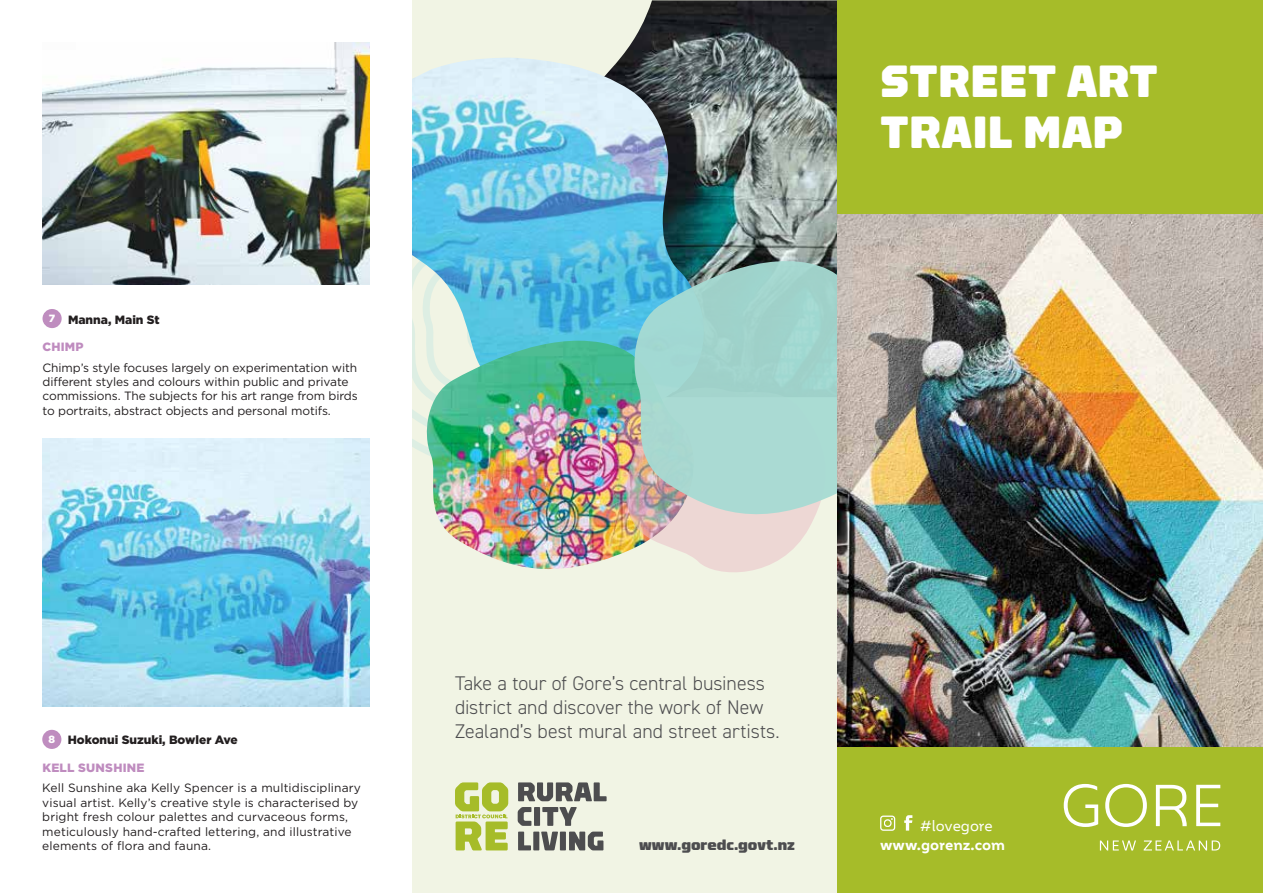
<style>
.page{position:relative;width:1263px;height:893px;background:#fff}
.page>*{position:absolute;margin:0;border:0;box-sizing:border-box;transform-origin:0 0}
.t1{font:900 45px/51px "Torque";color:#fff}
.t2{font:300 19.8px/24px "DIN2014";color:#4d4d4f}
.t3{font:900 15px "Torque";color:#4d4d4f}
.t4{font:600 14.25px "Mohr Alt";color:#fff}
.t5{font:14.25px "Mohr Alt";color:#fff}
.t6{font:12px/14.4px "Gotham Pro";letter-spacing:.01em;color:#231f20}
.t7{font:12px/14.4px "Gotham Pro";letter-spacing:-.01em;color:#231f20}
.t8{font:900 12px "Gotham Pro";color:#231f20}
.t9{font:900 12px "Gotham Pro";letter-spacing:.02em;color:#bf8cbf}
.s1{font-size:10.5px;color:#fff}
</style>
<div class="page">
<div style="left:412px;top:0;width:426px;height:893px;background:#f1f4e4"></div>
<img style="left:620px;top:0;width:218px;height:260px">
<img style="left:412px;top:58px;width:295px;height:364px">
<img style="left:425px;top:341px;width:208px;height:228px">
<img style="left:625px;top:386px;width:190px;height:186px">
<svg style="left:633px;top:260px;width:205px;height:256px;fill:#a4d7d2"></svg>
<div style="left:43px;top:309px;width:19px;height:19px;background:#bf8dbf;border-radius:50%"></div>
<img style="left:43px;top:43px;width:327px;height:242px">
<img style="left:43px;top:469px;width:327px;height:237px">
<img style="left:838px;top:213px;width:425px;height:535px">
<div style="left:838px;top:0;width:425px;height:213px;background:#a6bc29"></div>
<div style="left:42px;top:730px;width:19px;height:19px;background:#bf8dbf;border-radius:50%"></div>
<svg style="left:455px;top:782px;width:53px;height:68px"></svg>
<svg style="left:518px;top:782px;width:89px;height:19px"></svg>
<svg style="left:518px;top:807px;width:13px;height:19px"></svg>
<div style="left:534px;top:807px;width:6px;height:19px;background:#4d4d4f"></div>
<svg style="left:542px;top:807px;width:35px;height:19px"></svg>
<svg style="left:518px;top:832px;width:13px;height:18px"></svg>
<div style="left:533px;top:832px;width:6px;height:18px;background:#4d4d4f"></div>
<svg style="left:541px;top:832px;width:17px;height:18px"></svg>
<div style="left:560px;top:832px;width:6px;height:18px;background:#4d4d4f"></div>
<svg style="left:569px;top:832px;width:34px;height:18px"></svg>
<div style="left:838px;top:748px;width:425px;height:145px;background:#a6bc29"></div>
<svg style="left:904px;top:815px;width:8px;height:16px"></svg>
<svg style="left:880px;top:815px;width:15px;height:16px"></svg>
<svg style="left:1064px;top:784px;width:156px;height:43px"></svg>
<svg style="left:1100px;top:840px;width:120px;height:10px"></svg>
<p class="t8" style="left:49px;top:312px;width:112px"><span class="s1">7</span> Manna, Main St</p>
<p class="t9" style="left:43px;top:340px;width:42px">CHIMP</p>
<p class="t7" style="left:43px;top:360px;width:317px">Chimp’s style focuses largely on experimentation with different styles and colours within public and private commissions. The subjects for his art range from birds to portraits, abstract objects and personal motifs.</p>
<h1 class="t1" style="left:880px;top:55px;width:279px">STREET ART<br>TRAIL MAP</h1>
<p class="t8" style="left:49px;top:733px;width:191px"><span class="s1">8</span> Hokonui Suzuki, Bowler Ave</p>
<p class="t9" style="left:42px;top:760px;width:104px">KELL SUNSHINE</p>
<p class="t6" style="left:42px;top:781px;width:320px">Kell Sunshine aka Kelly Spencer is a multidisciplinary visual artist. Kelly’s creative style is characterised by bright fresh colour palettes and curvaceous forms, meticulously hand-crafted lettering, and illustrative elements of flora and fauna.</p>
<h2 class="t2" style="left:455px;top:672px;width:326px">Take a tour of Gore’s central business district and discover the work of New<br>Zealand’s best mural and street artists.</h2>
<p class="t3" style="left:639px;top:837px;width:157px">www.goredc.govt.nz</p>
<p class="t5" style="left:920px;top:817px;width:74px">#lovegore</p>
<p class="t4" style="left:880px;top:837px;width:127px">www.gorenz.com</p>
</div>
